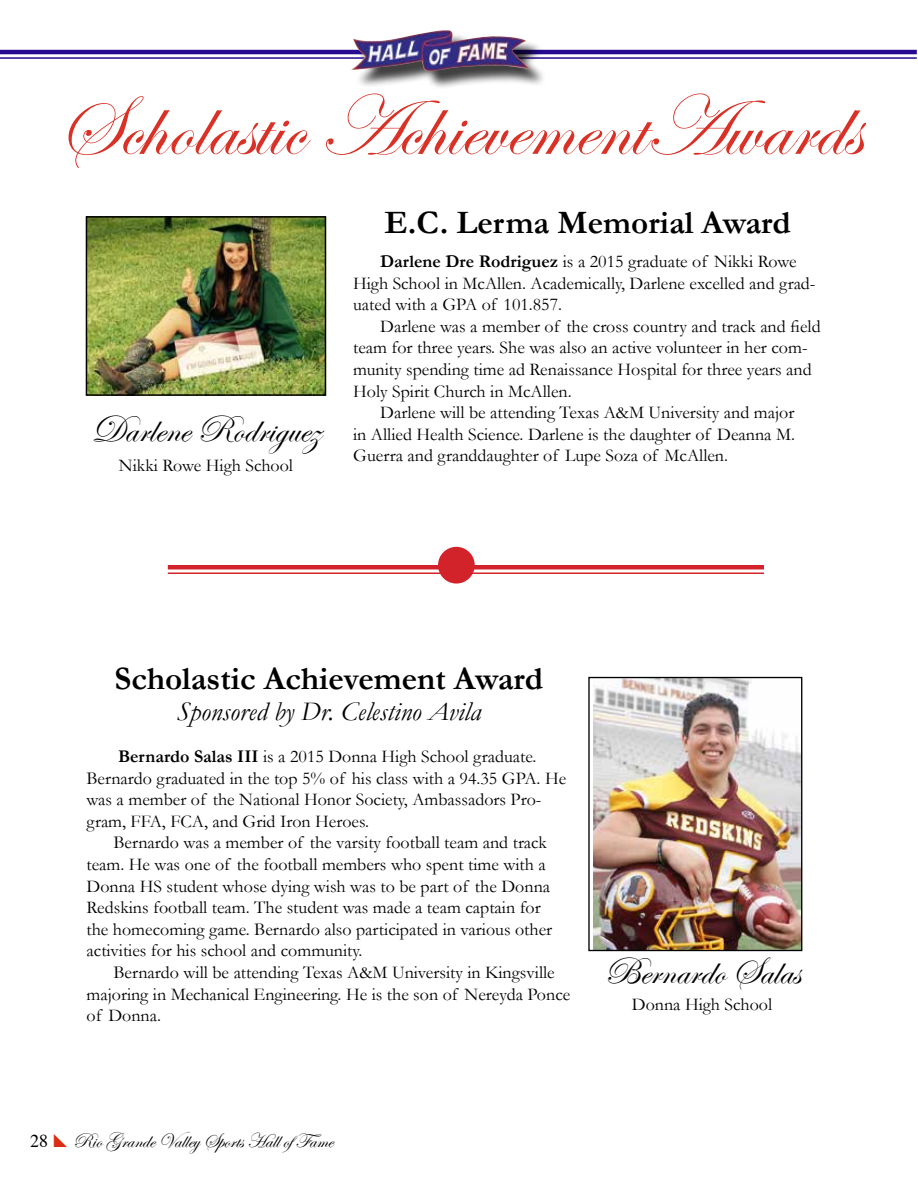
<style>
.page{position:relative;width:918px;height:1188px;background:#fff}
.page>*{position:absolute;margin:0;border:0;box-sizing:border-box;transform-origin:0 0}
.t1{font:87px "Edwardian Script ITC";color:#da3127}
.t2{font:39px "Edwardian Script ITC";color:#000}
.t3{font:700 33px "Garamond";color:#000}
.t4{font:italic 27px "Garamond";color:#000}
.t5{font:21px "Edwardian Script ITC";color:#000}
.t6{font:18px/21.6px "Garamond";color:#000}
.s1{font-weight:700}
.s2{font-family:"Times";font-size:18px}
</style>
<div class="page">
<svg style="left:0;top:49px;width:917px;height:6px"></svg>
<hr style="left:0;top:50px;width:917px;height:4px;background:#280992">
<hr style="left:0;top:57px;width:917px;height:2px;background:#280992">
<div style="left:355px;top:33px;width:192px;height:57px;background:#000;opacity:.75"></div>
<img style="left:351px;top:30px;width:178px;height:41px">
<img style="left:89px;top:219px;width:234px;height:174px">
<div style="left:86px;top:216px;width:240px;height:180px;border:2px solid #000"></div>
<div style="left:168px;top:565px;width:596px;height:5px;background:#d2232a"></div>
<hr style="left:168px;top:573px;width:596px;height:1px;background:#d2232a">
<div style="left:438px;top:547px;width:37px;height:37px;background:#d2232a;border-radius:50%"></div>
<img style="left:594px;top:679px;width:206px;height:270px">
<div style="left:588px;top:677px;width:214px;height:274px;border:1px solid #000"></div>
<h1 class="t1" style="left:57px;top:79px;width:805px">Scholastic AchievementAwards</h1>
<h2 class="t2" style="left:92px;top:407px;width:230px">Darlene Rodriguez</h2>
<p class="t6" style="left:119px;top:454px;width:176px">Nikki Rowe High School</p>
<h3 class="t3" style="left:384px;top:203px;width:408px">E.C. Lerma Memorial Award</h3>
<p class="t6" style="left:353px;top:250px;width:464px;text-indent:27px"><span class="s1">Darlene Dre Rodriguez</span> is a 2015 graduate of Nikki Rowe<br>High School in McAllen. Academically, Darlene excelled and grad&shy;uated with a GPA of 101.857.</p>
<p class="t6" style="left:353px;top:315px;width:469px;text-indent:27px">Darlene was a member of the cross country and track and field team for three years. She was also an active volunteer in her com&shy;munity spending time ad Renaissance Hospital for three years and Holy Spirit Church in McAllen.</p>
<p class="t6" style="left:353px;top:402px;width:443px;text-align:justify;text-indent:27px">Darlene will be attending Texas A&amp;M University and major in Allied Health Science. Darlene is the daughter of Deanna M.<br>Guerra and granddaughter of Lupe Soza of McAllen.</p>
<h3 class="t3" style="left:115px;top:659px;width:430px">Scholastic Achievement Award</h3>
<h3 class="t4" style="left:177px;top:695px;width:306px">Sponsored by Dr. Celestino Avila</h3>
<p class="t6" style="left:87px;top:745px;width:481px;text-indent:32px"><span class="s1">Bernardo Salas III</span> is a 2015 Donna High School graduate.<br>Bernardo graduated in the top 5% of his class with a 94.35 GPA. He was a member of the National Honor Society, Ambassadors Pro&shy;gram, FFA, FCA, and Grid Iron Heroes.</p>
<p class="t6" style="left:87px;top:832px;width:467px;text-indent:27px">Bernardo was a member of the varsity football team and track team. He was one of the football members who spent time with a Donna HS student whose dying wish was to be part of the Donna Redskins football team. The student was made a team captain for the homecoming game. Bernardo also participated in various other activities for his school and community.</p>
<p class="t6" style="left:87px;top:961px;width:485px;text-indent:27px">Bernardo will be attending Texas A&amp;M University in Kingsville majoring in Mechanical Engineering. He is the son of Nereyda Ponce of Donna.</p>
<h2 class="t2" style="left:604px;top:950px;width:198px">Bernardo Salas</h2>
<p class="t6" style="left:632px;top:994px;width:142px">Donna High School</p>
<p class="t5" style="left:30px;top:1129px;width:305px"><span class="s2">28</span> Rio Grande Valley Sports Hall ofFame</p>
</div>
